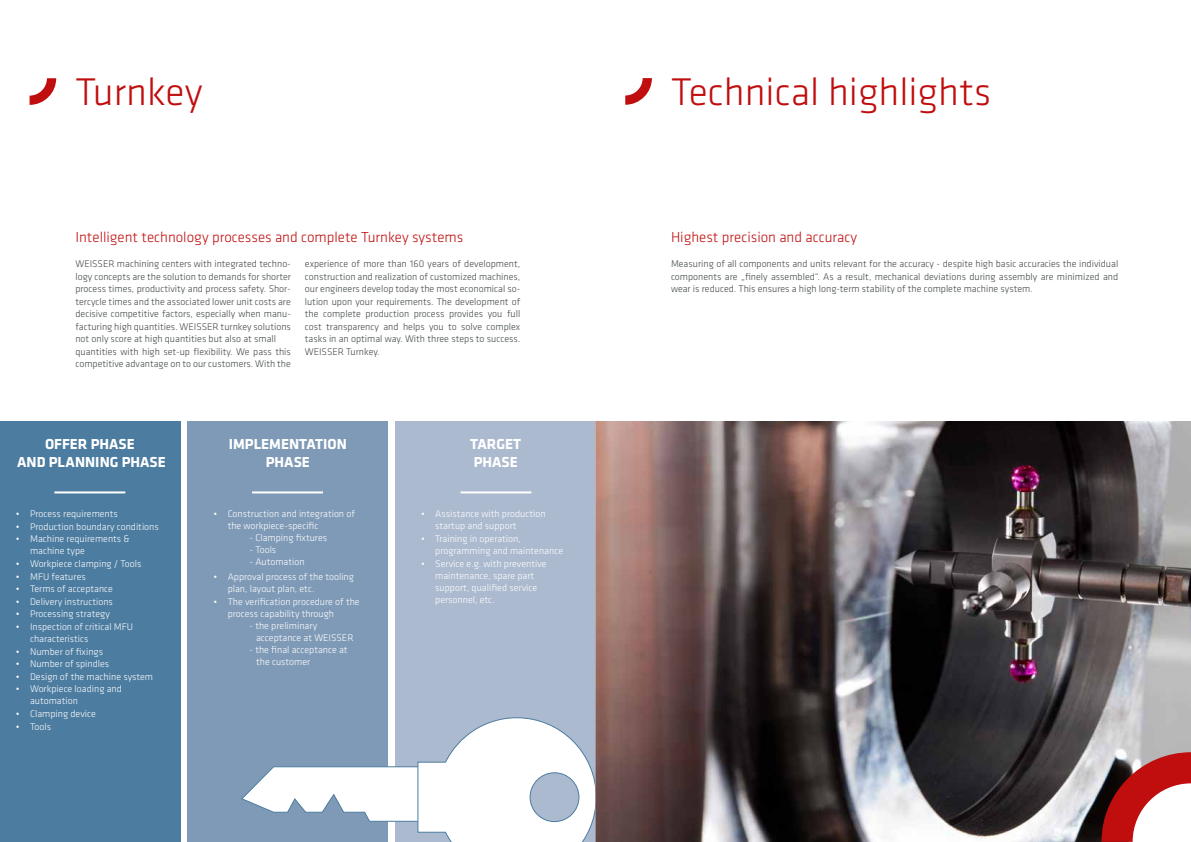
<style>
.page{position:relative;width:1191px;height:842px;background:#fff}
.page>*{position:absolute;margin:0;border:0;box-sizing:border-box;transform-origin:0 0}
.t1{font:300 40px "Klavika";color:#c00d0e}
.t2{font:300 15px "Klavika";color:#c00d0e}
.t3{font:700 15px/18.8px "Klavika";color:#fff;text-align:center}
.t4{font:300 10px/12.5px "Klavika";color:#404846;text-align:justify}
.t5{font:300 10px/12px "Klavika";color:#fff}
</style>
<div class="page">
<div style="left:0;top:421px;width:180px;height:421px;background:#4c7ca0"></div>
<div style="left:395px;top:421px;width:200px;height:421px;background:#acbacf"></div>
<div style="left:188px;top:421px;width:200px;height:421px;background:#7f9ab7"></div>
<svg style="left:625px;top:78px;width:27px;height:27px"></svg>
<svg style="left:241px;top:717px;width:354px;height:125px"></svg>
<img style="left:595px;top:421px;width:596px;height:421px">
<svg style="left:30px;top:78px;width:26px;height:27px"></svg>
<svg style="left:1101px;top:752px;width:90px;height:90px"></svg>
<hr style="left:54px;top:491px;width:71px;height:2px;background:#fff">
<hr style="left:252px;top:491px;width:71px;height:2px;background:#fff">
<hr style="left:460px;top:491px;width:71px;height:2px;background:#fff">
<h1 class="t1" style="left:75px;top:67px;width:128px">Turnkey</h1>
<h2 class="t2" style="left:75px;top:228px;width:389px">Intelligent technology processes and complete Turnkey systems</h2>
<p class="t4" style="left:75px;top:258px;width:217px;text-align:left">WEISSER machining centers with integrated techno&shy;logy concepts are the solution to demands for shorter process times, productivity and process safety. Shor&shy;tercycle times and the associated lower unit costs are decisive competitive factors, especially when manu&shy;facturing high quantities. WEISSER turnkey solutions not only score at high quantities but also at small quantities with high set-up flexibility. We pass this competitive advantage on to our customers. With the</p>
<p class="t4" style="left:305px;top:258px;width:217px">experience of more than 160 years of development, construction and realization of customized machines, our engineers develop today the most economical so&shy;lution upon your requirements. The development of the complete production process provides you full cost transparency and helps you to solve complex tasks in an optimal way. With three steps to success.<br>WEISSER Turnkey.</p>
<h2 class="t3" style="left:17px;top:433px;width:150px">OFFER PHASE<br>AND PLANNING PHASE</h2>
<h2 class="t3" style="left:229px;top:433px;width:119px">IMPLEMENTATION<br>PHASE</h2>
<h2 class="t3" style="left:470px;top:433px;width:52px;text-align:left">TARGET<br>PHASE</h2>
<p class="t5" style="left:16px;top:508px;width:104px">• Process requirements</p>
<p class="t5" style="left:16px;top:520px;width:144px">• Production boundary conditions</p>
<p class="t5" style="left:30px;top:533px;width:101px;text-indent:-14px">• Machine requirements &amp; machine type</p>
<p class="t5" style="left:16px;top:558px;width:127px">• Workpiece clamping / Tools</p>
<p class="t5" style="left:16px;top:570px;width:71px">• MFU features</p>
<p class="t5" style="left:16px;top:583px;width:99px">• Terms of acceptance</p>
<p class="t5" style="left:16px;top:595px;width:99px">• Delivery instructions</p>
<p class="t5" style="left:16px;top:608px;width:96px">• Processing strategy</p>
<p class="t5" style="left:30px;top:620px;width:105px;text-indent:-14px">• Inspection of critical MFU characteristics</p>
<p class="t5" style="left:16px;top:645px;width:89px">• Number of fixings</p>
<p class="t5" style="left:16px;top:658px;width:95px">• Number of spindles</p>
<p class="t5" style="left:16px;top:670px;width:139px">• Design of the machine system</p>
<p class="t5" style="left:30px;top:683px;width:93px;text-indent:-14px">• Workpiece loading and automation</p>
<p class="t5" style="left:16px;top:708px;width:81px">• Clamping device</p>
<p class="t5" style="left:16px;top:720px;width:37px">• Tools</p>
<p class="t5" style="left:228px;top:508px;width:129px;text-indent:-14px">• Construction and integration of the workpiece-specific</p>
<p class="t5" style="left:249px;top:532px;width:79px">- Clamping fixtures</p>
<p class="t5" style="left:249px;top:544px;width:28px">- Tools</p>
<p class="t5" style="left:249px;top:556px;width:57px">- Automation</p>
<p class="t5" style="left:228px;top:570px;width:128px;text-indent:-14px">• Approval process of the tooling plan, layout plan, etc.</p>
<p class="t5" style="left:228px;top:595px;width:133px;text-indent:-14px">• The verification procedure of the process capability through</p>
<p class="t5" style="left:256px;top:619px;width:99px;text-indent:-7px">- the preliminary acceptance at WEISSER</p>
<p class="t5" style="left:256px;top:643px;width:93px;text-indent:-7px">- the final acceptance at the customer</p>
<p class="t5" style="left:435px;top:508px;width:112px;text-indent:-14px">• Assistance with production startup and support</p>
<p class="t5" style="left:435px;top:533px;width:129px;text-indent:-14px">• Training in operation, programming and maintenance</p>
<p class="t5" style="left:435px;top:558px;width:113px;text-indent:-14px">• Service e.g. with preventive maintenance, spare part support, qualified service personnel, etc.</p>
<h1 class="t1" style="left:671px;top:67px;width:321px">Technical highlights</h1>
<h2 class="t2" style="left:671px;top:228px;width:188px">Highest precision and accuracy</h2>
<p class="t4" style="left:671px;top:258px;width:449px">Measuring of all components and units relevant for the accuracy - despite high basic accuracies the individual components are „finely assembled“. As a result, mechanical deviations during assembly are minimized and wear is reduced. This ensures a high long-term stability of the complete machine system.</p>
</div>
